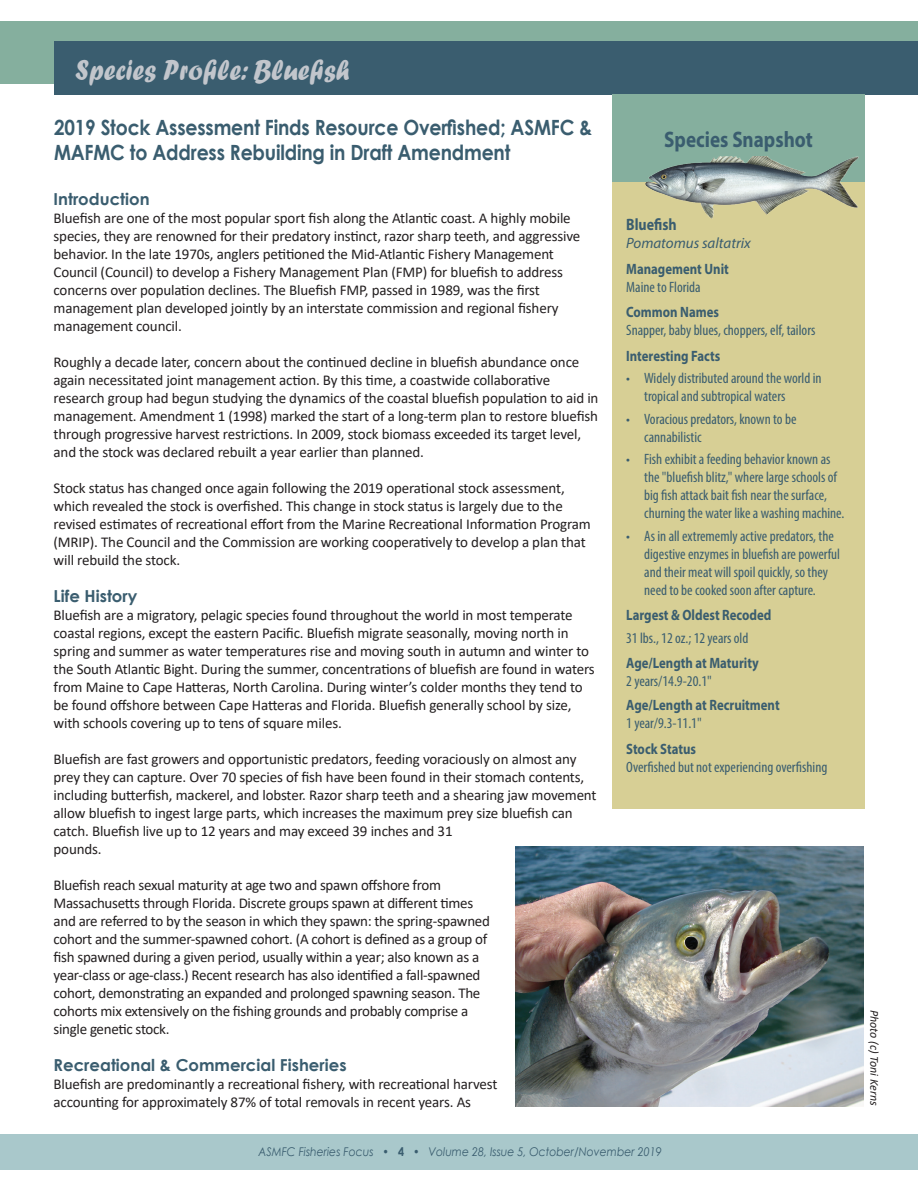
<style>
.page{position:relative;width:918px;height:1188px;background:#fff}
.page>*{position:absolute;margin:0;border:0;box-sizing:border-box;transform-origin:0 0}
.t1{font:30px "Forte";color:#c2c6cc;scale:.9 1}
.t2{font:700 22.5px "Myriad Pro";color:#3a5d6f;scale:.85 1}
.t3{font:700 21px/25.2px "Century Gothic";letter-spacing:-.01em;color:#3a5d6f;scale:.9 1}
.t4{font:700 16.5px "Century Gothic";color:#3a5d6f}
.t5{font:700 16.5px "Myriad Pro";color:#3a5d6f;scale:.85 1}
.t6{font:15px/18px "Calibri";letter-spacing:-.01em;color:#231f20}
.t7{font:condensed 15px/18px "Myriad Pro";color:#3a5d6f}
.t8{font:700 15px "Myriad Pro";color:#3a5d6f;scale:.85 1}
.t9{font:italic 15px "Myriad Pro";color:#3a5d6f}
.t10{font:italic 12px "Century Gothic";color:#3a5d6f;scale:.9 1}
.t11{font:italic 12px "Calibri";color:#231f20}
.s1{font-style:normal}
.s2{font-weight:700;font-style:normal}
</style>
<div class="page">
<div style="left:0;top:21px;width:918px;height:63px;background:#85af9e"></div>
<div style="left:0;top:1134px;width:918px;height:36px;background:#a9c8cb"></div>
<div style="left:54px;top:41px;width:864px;height:53px;background:#3a5d6f"></div>
<div style="left:613px;top:164px;width:252px;height:645px;background:#d7cf95"></div>
<div style="left:613px;top:94px;width:252px;height:88px;background:#85af9e"></div>
<img style="left:645px;top:157px;width:214px;height:62px">
<img style="left:515px;top:846px;width:348px;height:261px">
<h1 class="t1" style="left:75px;top:52px;width:306px">Species Profile: Bluefish</h1>
<h3 class="t3" style="left:54px;top:113px;width:600px">2019 Stock Assessment Finds Resource Overfished; ASMFC &amp;<br>MAFMC to Address Rebuilding in Draft Amendment</h3>
<p class="t4" style="left:54px;top:186px;width:98px">Introduction</p>
<p class="t6" style="left:54px;top:208px;width:528px">Bluefish are one of the most popular sport fish along the Atlantic coast. A highly mobile species, they are renowned for their predatory instinct, razor sharp teeth, and aggressive behavior. In the late 1970s, anglers petitioned the Mid-Atlantic Fishery Management Council (Council) to develop a Fishery Management Plan (FMP) for bluefish to address concerns over population declines. The Bluefish FMP, passed in 1989, was the first management plan developed jointly by an interstate commission and regional fishery management council.</p>
<p class="t6" style="left:54px;top:352px;width:546px">Roughly a decade later, concern about the continued decline in bluefish abundance once again necessitated joint management action. By this time, a coastwide collaborative research group had begun studying the dynamics of the coastal bluefish population to aid in management. Amendment 1 (1998) marked the start of a long-term plan to restore bluefish through progressive harvest restrictions. In 2009, stock biomass exceeded its target level, and the stock was declared rebuilt a year earlier than planned.</p>
<p class="t6" style="left:54px;top:478px;width:539px">Stock status has changed once again following the 2019 operational stock assessment, which revealed the stock is overfished. This change in stock status is largely due to the revised estimates of recreational effort from the Marine Recreational Information Program (MRIP). The Council and the Commission are working cooperatively to develop a plan that will rebuild the stock.</p>
<p class="t4" style="left:54px;top:583px;width:85px">Life History</p>
<p class="t6" style="left:54px;top:605px;width:543px">Bluefish are a migratory, pelagic species found throughout the world in most temperate coastal regions, except the eastern Pacific. Bluefish migrate seasonally, moving north in spring and summer as water temperatures rise and moving south in autumn and winter to the South Atlantic Bight. During the summer, concentrations of bluefish are found in waters from Maine to Cape Hatteras, North Carolina. During winter’s colder months they tend to be found offshore between Cape Hatteras and Florida. Bluefish generally school by size, with schools covering up to tens of square miles.</p>
<p class="t6" style="left:54px;top:749px;width:545px">Bluefish are fast growers and opportunistic predators, feeding voraciously on almost any prey they can capture. Over 70 species of fish have been found in their stomach contents, including butterfish, mackerel, and lobster. Razor sharp teeth and a shearing jaw movement allow bluefish to ingest large parts, which increases the maximum prey size bluefish can catch. Bluefish live up to 12 years and may exceed 39 inches and 31<br>pounds.</p>
<p class="t6" style="left:54px;top:875px;width:438px">Bluefish reach sexual maturity at age two and spawn offshore from Massachusetts through Florida. Discrete groups spawn at different times and are referred to by the season in which they spawn: the spring-spawned cohort and the summer-spawned cohort. (A cohort is defined as a group of fish spawned during a given period, usually within a year; also known as a year-class or age-class.) Recent research has also identified a fall-spawned cohort, demonstrating an expanded and prolonged spawning season. The cohorts mix extensively on the fishing grounds and probably comprise a single genetic stock.</p>
<p class="t4" style="left:54px;top:1052px;width:295px">Recreational &amp; Commercial Fisheries</p>
<p class="t6" style="left:54px;top:1074px;width:445px">Bluefish are predominantly a recreational fishery, with recreational harvest accounting for approximately 87% of total removals in recent years. As</p>
<h2 class="t2" style="left:664px;top:125px;width:176px">Species Snapshot</h2>
<p class="t5" style="left:626px;top:214px;width:61px">Bluefish</p>
<p class="t9" style="left:626px;top:234px;width:126px">Pomatomus saltatrix</p>
<p class="t8" style="left:626px;top:259px;width:122px">Management Unit</p>
<p class="t7" style="left:626px;top:278px;width:76px">Maine to Florida</p>
<p class="t8" style="left:626px;top:302px;width:111px">Common Names</p>
<p class="t7" style="left:626px;top:321px;width:191px">Snapper, baby blues, choppers, elf, tailors</p>
<p class="t8" style="left:626px;top:346px;width:112px">Interesting Facts</p>
<p class="t7" style="left:644px;top:369px;width:179px;text-indent:-18px">• Widely distributed around the world in tropical and subtropical waters</p>
<p class="t7" style="left:644px;top:410px;width:154px;text-indent:-18px">• Voracious predators, known to be cannabilistic</p>
<p class="t7" style="left:644px;top:450px;width:202px;text-indent:-18px">• Fish exhibit a feeding behavior known as the "bluefish blitz," where large schools of big fish attack bait fish near the surface, churning the water like a washing machine.</p>
<p class="t7" style="left:644px;top:527px;width:197px;text-indent:-18px">• As in all extrememly active predators, the digestive enzymes in bluefish are powerful and their meat will spoil quickly, so they need to be cooked soon after capture.</p>
<p class="t8" style="left:626px;top:605px;width:172px">Largest &amp; Oldest Recoded</p>
<p class="t7" style="left:626px;top:629px;width:124px">31 lbs., 12 oz.; 12 years old</p>
<p class="t8" style="left:626px;top:653px;width:157px">Age/Length at Maturity</p>
<p class="t7" style="left:626px;top:672px;width:87px">2 years/14.9-20.1"</p>
<p class="t8" style="left:626px;top:695px;width:182px">Age/Length at Recruitment</p>
<p class="t7" style="left:626px;top:714px;width:77px">1 year/9.3-11.1"</p>
<p class="t8" style="left:626px;top:739px;width:84px">Stock Status</p>
<p class="t7" style="left:626px;top:758px;width:203px">Overfished but not experiencing overfishing</p>
<p class="t10" style="left:258px;top:1143px;width:450px">ASMFC Fisheries Focus <span class="s1">•</span> <span class="s2">4</span> <span class="s1">•</span> Volume 28, Issue 5, October/November 2019</p>
<p class="t11" style="left:883px;top:1010px;width:97px;rotate:90deg">Photo (c) Toni Kerns</p>
</div>
